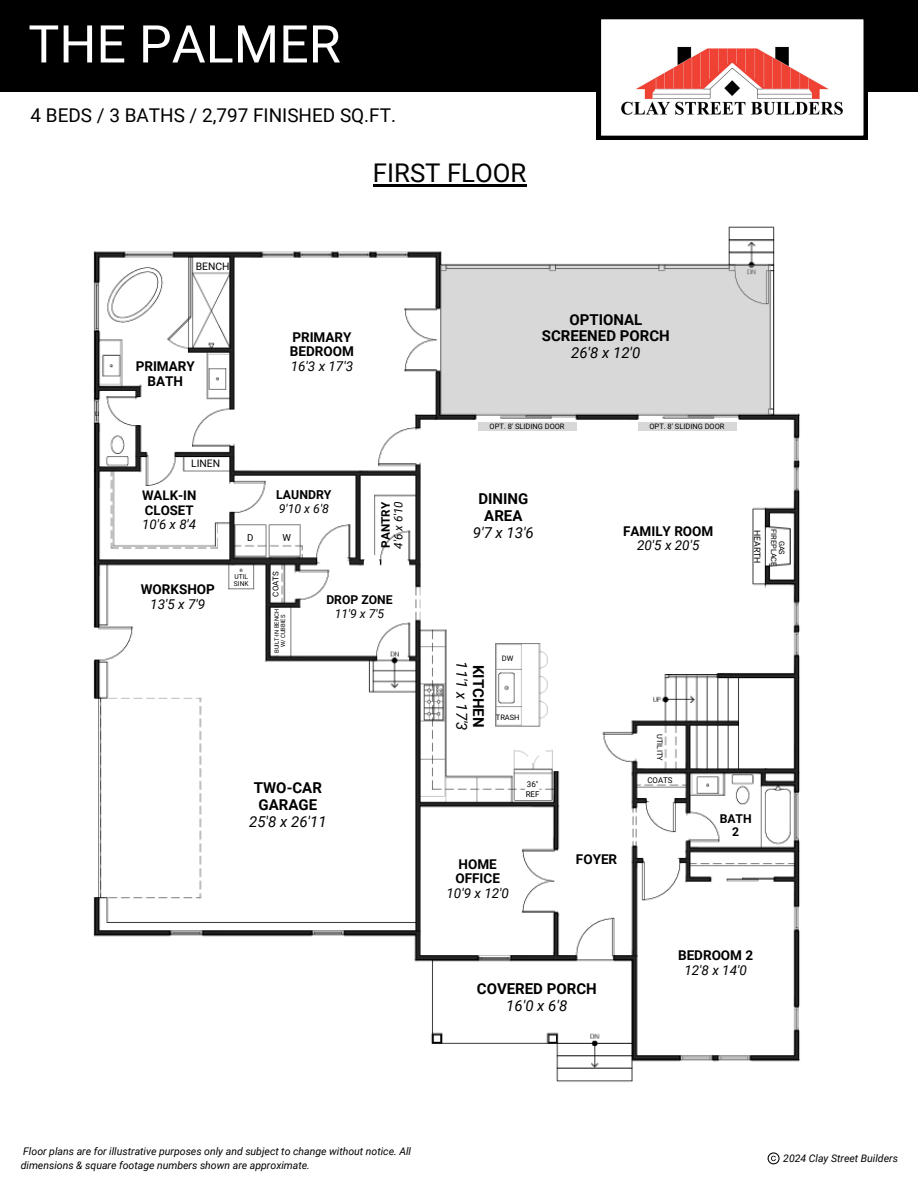
<style>
.page{position:relative;width:918px;height:1188px;background:#fff}
.page>*{position:absolute;margin:0;border:0;box-sizing:border-box;transform-origin:0 0}
.t1{font:52.05px "Roboto";color:#fff}
.t2{font:25.8px "Roboto";color:#000}
.t3{font:18.9px "Roboto";color:#000}
.t4{font:700 15px/16.8px "Roboto";color:#000;text-align:center}
.t5{font:italic 15px/16.8px "Roboto";color:#000}
.t6{font:700 13.5px/14.7px "Roboto";color:#000;text-align:center}
.t7{font:italic 13.5px/14.7px "Roboto";color:#000;text-align:center}
.t8{font:700 13.2px/14.4px "Roboto";color:#000}
.t9{font:italic 13.2px "Roboto";color:#000}
.t10{font:italic 12.3px "Roboto";color:#000}
.t11{font:700 12.3px "Roboto";color:#000}
.t12{font:700 12.15px/13.6px "Roboto";color:#000;text-align:center}
.t13{font:italic 12.15px "Roboto";color:#000}
.t14{font:italic 11.7px "Roboto";color:#000}
.t15{font:700 11.7px "Roboto";color:#000}
.t16{font:italic 10.5px/14px "Roboto";color:#000}
.t17{font:10.35px "Roboto";color:#000}
.t18{font:9.6px "Roboto";color:#000}
.t19{font:8.7px "Roboto";color:#000}
.t20{font:7.95px "Roboto";color:#000}
.t21{font:7.5px "Roboto";color:#000}
.t22{font:6.6px "Roboto";color:#000}
.t23{font:5.85px "Roboto";color:#000}
.s1{font-weight:400;font-style:italic}
.s2{font-weight:700;font-style:normal}
</style>
<div class="page">
<div style="left:0;top:0;width:918px;height:92px;background:#000"></div>
<svg style="left:597px;top:19px;width:271px;height:121px"></svg>
<img style="left:604px;top:32px;width:257px;height:91px">
<svg style="left:768px;top:1152px;width:12px;height:12px"></svg>
<hr style="left:373px;top:184px;width:153px;height:2px;background:#000">
<img style="left:93px;top:226px;width:707px;height:856px">
<svg style="left:364px;top:555px;width:16px;height:28px"></svg>
<div style="left:441px;top:265px;width:330px;height:149px;background:#d8d8d8"></div>
<div style="left:638px;top:422px;width:98px;height:9px;background:#d8d8d8"></div>
<div style="left:478px;top:422px;width:98px;height:9px;background:#d8d8d8"></div>
<h3 class="t1" style="left:28px;top:14px;width:314px">THE PALMER</h3>
<h2 class="t3" style="left:31px;top:104px;width:367px">4 BEDS / 3 BATHS / 2,797 FINISHED SQ.FT.</h2>
<p class="t2" style="left:373px;top:158px;width:155px">FIRST FLOOR</p>
<p class="t17" style="left:196px;top:261px;width:35px">BENCH</p>
<p class="t6" style="left:136px;top:359px;width:61px">PRIMARY<br>BATH</p>
<p class="t6" style="left:290px;top:330px;width:66px;text-align:left">PRIMARY<br>BEDROOM<br><span class="s1">16'3 x 17'3</span></p>
<p class="t17" style="left:191px;top:457px;width:30px">LINEN</p>
<p class="t8" style="left:142px;top:489px;width:56px">WALK-IN<br>CLOSET</p>
<p class="t9" style="left:142px;top:517px;width:55px">10'6 x 8'4</p>
<h5 class="t11" style="left:276px;top:488px;width:57px">LAUNDRY</h5>
<p class="t10" style="left:279px;top:502px;width:52px">9'10 x 6'8</p>
<h5 class="t18" style="left:247px;top:532px;width:8px">D</h5>
<p class="t18" style="left:282px;top:532px;width:10px">W</p>
<h5 class="t15" style="left:379px;top:548px;width:47px;rotate:-90deg">PANTRY</h5>
<h5 class="t14" style="left:392px;top:549px;width:49px;rotate:-90deg">4'6 x 6'10</h5>
<h5 class="t6" style="left:141px;top:582px;width:76px">WORKSHOP<br><span class="s1">13'5 x 7'9</span></h5>
<p class="t22" style="left:234px;top:573px;width:15px">UTIL</p>
<h5 class="t22" style="left:234px;top:580px;width:16px">SINK</h5>
<p class="t20" style="left:271px;top:597px;width:27px;rotate:-90deg">COATS</p>
<p class="t23" style="left:273px;top:653px;width:45px;rotate:-90deg">BUILT-IN BENCH</p>
<p class="t23" style="left:280px;top:647px;width:34px;rotate:-90deg">W/ CUBBIES</p>
<p class="t12" style="left:326px;top:593px;width:68px">DROP ZONE</p>
<p class="t13" style="left:335px;top:606px;width:51px">11'9 x 7'5</p>
<p class="t4" style="left:249px;top:779px;width:79px">TWO-CAR<br>GARAGE<br><span class="s1">25'8 x 26'11</span></p>
<p class="t4" style="left:542px;top:311px;width:129px">OPTIONAL<br>SCREENED PORCH<br><span class="s1">26'8 x 12'0</span></p>
<h4 class="t21" style="left:490px;top:422px;width:77px">OPT. 8' SLIDING DOOR</h4>
<h5 class="t21" style="left:649px;top:422px;width:77px">OPT. 8' SLIDING DOOR</h5>
<p class="t4" style="left:473px;top:491px;width:63px">DINING<br>AREA<br><span class="s1">9'7 x 13'6</span></p>
<p class="t6" style="left:623px;top:524px;width:92px">FAMILY ROOM<br><span class="s1">20'5 x 20'5</span></p>
<p class="t19" style="left:762px;top:530px;width:35px;rotate:90deg">HEARTH</p>
<p class="t21" style="left:778px;top:529px;width:39px;rotate:90deg">FIREPLACE</p>
<p class="t21" style="left:786px;top:541px;width:16px;rotate:90deg">GAS</p>
<p class="t5" style="left:487px;top:661px;width:71px;rotate:90deg"><span class="s2">KITCHEN<br></span>11'1 x 17'3</p>
<p class="t21" style="left:502px;top:654px;width:13px">DW</p>
<p class="t21" style="left:496px;top:713px;width:25px">TRASH</p>
<h5 class="t20" style="left:527px;top:779px;width:13px">36"</h5>
<p class="t20" style="left:526px;top:790px;width:15px">REF</p>
<p class="t6" style="left:447px;top:857px;width:64px">HOME<br>OFFICE<br><span class="s1">10'9 x 12'0</span></p>
<p class="t6" style="left:576px;top:852px;width:43px">FOYER</p>
<p class="t4" style="left:477px;top:980px;width:121px">COVERED PORCH<br><span class="s1">16'0 x 6'8</span></p>
<h6 class="t21" style="left:664px;top:734px;width:28px;rotate:90deg">UTILITY</h6>
<h5 class="t20" style="left:647px;top:775px;width:27px">COATS</h5>
<p class="t12" style="left:720px;top:812px;width:34px">BATH<br>2</p>
<h5 class="t7" style="left:678px;top:948px;width:77px"><span class="s2">BEDROOM 2<br></span>12'8 x 14'0</h5>
<p class="t16" style="left:21px;top:1145px;width:392px">Floor plans are for illustrative purposes only and subject to change without notice. All dimensions &amp; square footage numbers shown are approximate.</p>
<p class="t16" style="left:783px;top:1152px;width:116px">2024 Clay Street Builders</p>
</div>
